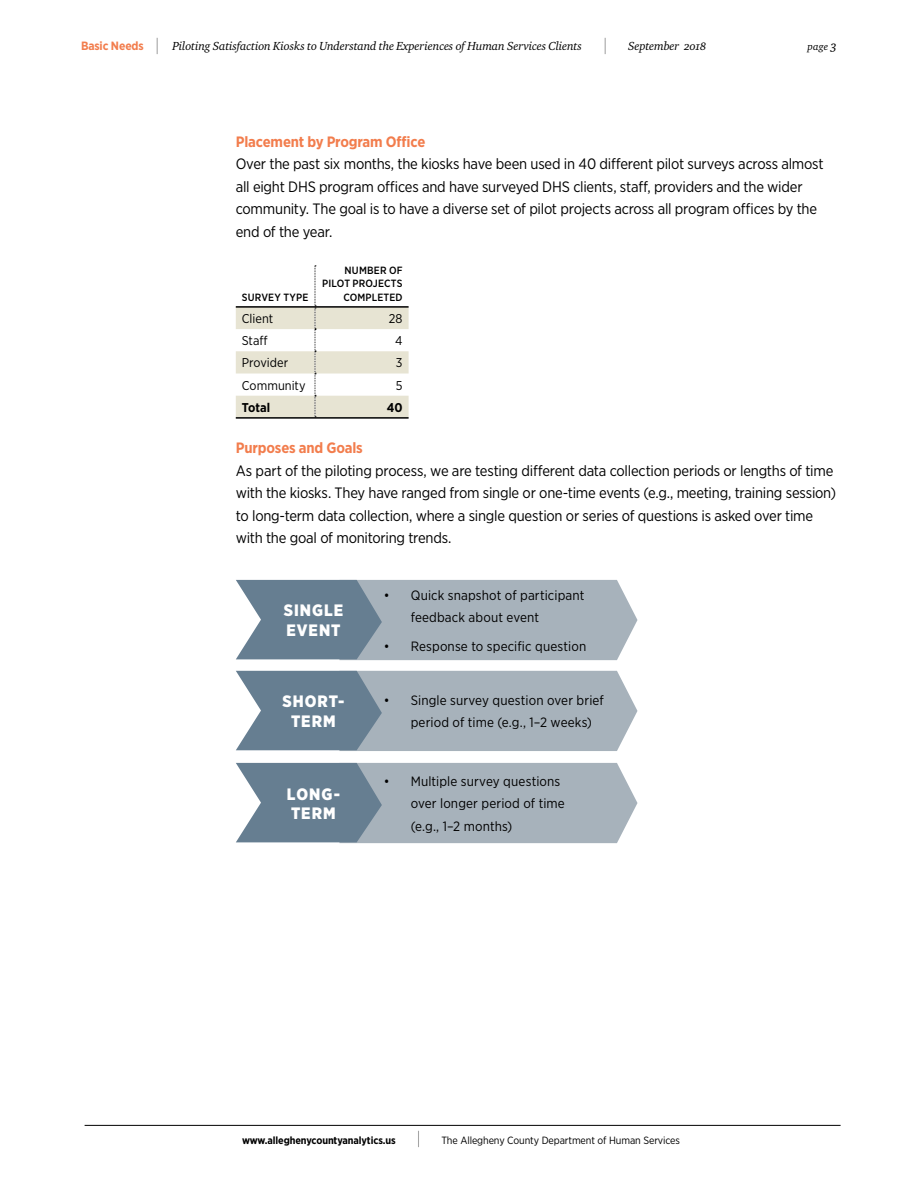
<style>
.page{position:relative;width:918px;height:1188px;background:#fff}
.page>*{position:absolute;margin:0;border:0;box-sizing:border-box;transform-origin:0 0}
.t1{font:900 16.5px/19.5px "Gotham Narrow";letter-spacing:.06em;color:#fff}
.t2{font:15px/22.5px "Gotham Narrow";letter-spacing:-.015em;color:#000}
.t3{font:700 15px "Gotham Narrow";letter-spacing:-.01em;color:#f27d4d}
.t4{font:13.5px/22.5px "Gotham Narrow";letter-spacing:.01em;color:#000}
.t5{font:12.75px "Gotham Narrow";color:#000}
.t6{font:700 12.75px "Gotham Narrow";letter-spacing:.005em;color:#000}
.t7{font:12px "Charter ITC Regu Ital OS";letter-spacing:-.01em;color:#000}
.t8{font:10.5px "Gotham Narrow";letter-spacing:-.01em;color:#000}
.t9{font:500 10.5px/13.5px "Gotham Narrow";letter-spacing:.015em;color:#000;text-align:right}
.t10{font:700 10.5px "Gotham Narrow";letter-spacing:-.01em;color:#000}
.t11{font:10.5px "Charter ITC Regu Ital OS";color:#000}
.s1{font-family:"Gotham Narrow";font-weight:700;color:#f27d4d}
.s2{font-family:"Gotham Narrow";font-weight:100;font-size:18px}
.s3{font-size:13.5px}
.s4{font-weight:100;font-size:18px}
</style>
<div class="page">
<hr style="left:85px;top:1125px;width:756px;height:1px;background:#000">
<svg style="left:236px;top:265px;width:173px;height:152px"></svg>
<hr style="left:236px;top:306px;width:79px;height:2px;background:#000">
<hr style="left:315px;top:306px;width:94px;height:2px;background:#000">
<hr style="left:236px;top:417px;width:79px;height:2px;background:#000">
<hr style="left:315px;top:417px;width:94px;height:2px;background:#000">
<svg style="left:236px;top:580px;width:402px;height:80px;background:#98a6b2"></svg>
<svg style="left:236px;top:671px;width:402px;height:80px;background:#98a7b2"></svg>
<svg style="left:236px;top:763px;width:402px;height:80px;background:#98a6b2"></svg>
<p class="t7" style="left:81px;top:39px;width:528px"><span class="s1">Basic Needs</span> <span class="s2">|</span> Piloting Satisfaction Kiosks to Understand the Experiences of Human Services Clients <span class="s2">|</span></p>
<p class="t7" style="left:628px;top:39px;width:80px">September 2018</p>
<p class="t11" style="left:807px;top:40px;width:31px">page <span class="s3">3</span></p>
<p class="t3" style="left:236px;top:132px;width:191px">Placement by Program Office</p>
<p class="t2" style="left:236px;top:153px;width:589px">Over the past six months, the kiosks have been used in 40 different pilot surveys across almost all eight DHS program offices and have surveyed DHS clients, staff, providers and the wider community. The goal is to have a diverse set of pilot projects across all program offices by the end of the year.</p>
<p class="t9" style="left:242px;top:290px;width:68px">SURVEY TYPE</p>
<p class="t9" style="left:322px;top:263px;width:82px">NUMBER OF<br>PILOT PROJECTS<br>COMPLETED</p>
<p class="t5" style="left:242px;top:311px;width:33px">Client</p>
<p class="t5" style="left:389px;top:311px;width:15px">28</p>
<p class="t5" style="left:242px;top:333px;width:27px">Staff</p>
<p class="t5" style="left:395px;top:333px;width:9px">4</p>
<p class="t5" style="left:242px;top:355px;width:48px">Provider</p>
<p class="t5" style="left:396px;top:355px;width:8px">3</p>
<p class="t5" style="left:242px;top:377px;width:66px">Community</p>
<p class="t5" style="left:396px;top:377px;width:8px">5</p>
<p class="t6" style="left:242px;top:399px;width:30px">Total</p>
<p class="t6" style="left:387px;top:399px;width:17px">40</p>
<p class="t3" style="left:236px;top:438px;width:129px">Purposes and Goals</p>
<p class="t2" style="left:236px;top:459px;width:602px">As part of the piloting process, we are testing different data collection periods or lengths of time with the kiosks. They have ranged from single or one-time events (e.g., meeting, training session) to long-term data collection, where a single question or series of questions is asked over time with the goal of monitoring trends.</p>
<p class="t1" style="left:284px;top:601px;width:61px">SINGLE<br>EVENT</p>
<p class="t1" style="left:282px;top:692px;width:64px;text-align:center">SHORT-<br>TERM</p>
<p class="t1" style="left:287px;top:784px;width:55px">LONG-<br>TERM</p>
<p class="t4" style="left:411px;top:583px;width:175px;text-indent:-27px">• Quick snapshot of participant feedback about event</p>
<p class="t4" style="left:384px;top:634px;width:204px">• Response to specific question</p>
<p class="t4" style="left:411px;top:688px;width:195px;text-indent:-27px">• Single survey question over brief period of time (e.g., 1–2 weeks)</p>
<p class="t4" style="left:411px;top:769px;width:156px;text-indent:-27px">• Multiple survey questions over longer period of time (e.g., 1–2 months)</p>
<p class="t10" style="left:242px;top:1133px;width:180px">www.alleghenycountyanalytics.us <span class="s4">|</span></p>
<p class="t8" style="left:441px;top:1134px;width:240px">The Allegheny County Department of Human Services</p>
</div>
